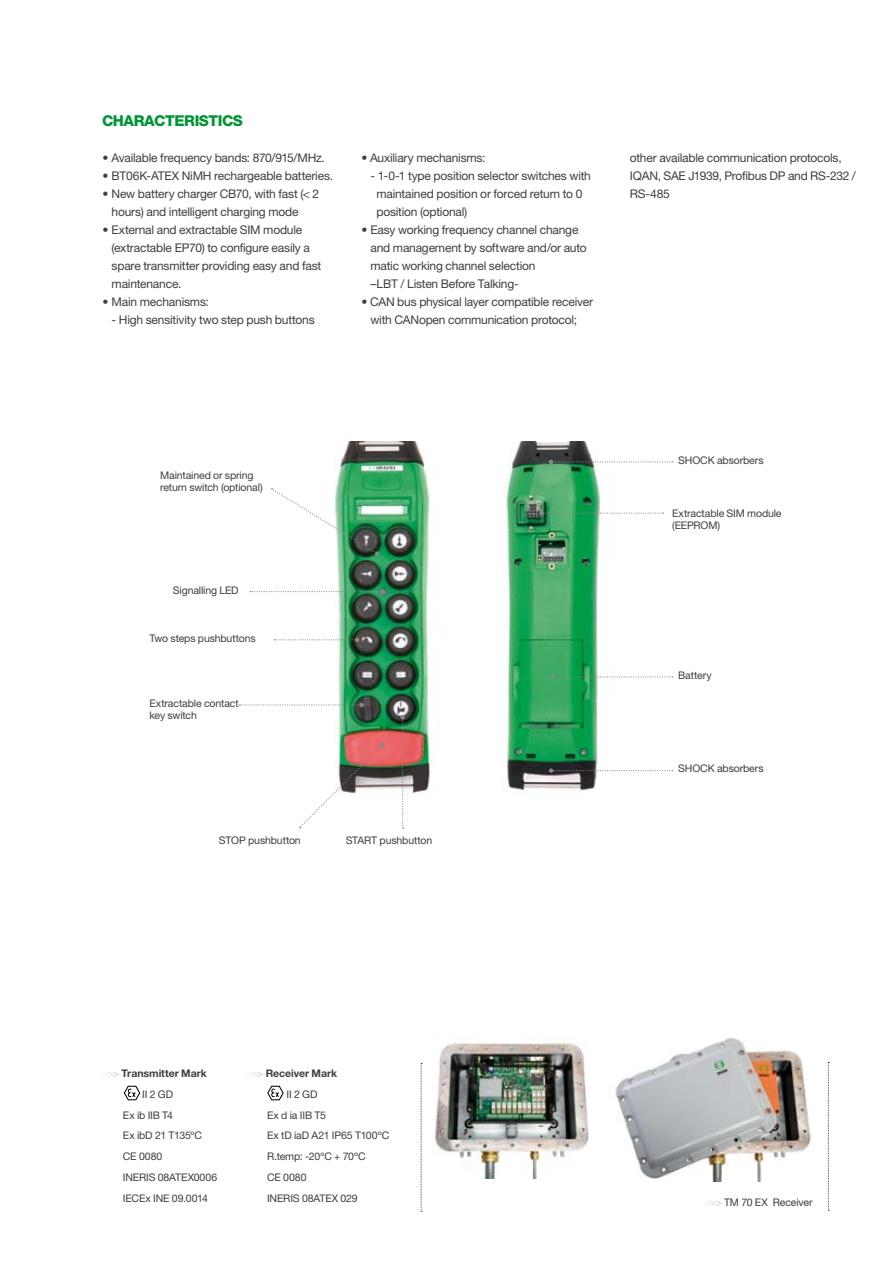
<style>
.page{position:relative;width:893px;height:1263px;background:#fff}
.page>*{position:absolute;margin:0;border:0;box-sizing:border-box;transform-origin:0 0}
.t1{font:800 15px "Helvetica Neue LT Std";letter-spacing:-.03em;color:#009534}
.t2{font:12px/18px "Helvetica Neue LT Std";letter-spacing:-.015em;color:#3e3d40}
.t3{font:10.5px/12px "Helvetica Neue LT Std";letter-spacing:-.01em;color:#3e3d40}
.t4{font:700 10.5px "Helvetica Neue LT Std";letter-spacing:-.005em;color:#3e3d40}
.s1{font-weight:400;color:#eceded}
.s2{font-weight:400;color:#d7d8d9}
.s3{font-weight:400;color:#c6c7c8}
.s4{color:#eceded}
.s5{color:#d7d8d9}
.s6{color:#c6c7c8}
</style>
<div class="page">
<img style="left:273px;top:441px;width:158px;height:353px">
<img style="left:506px;top:441px;width:95px;height:350px">
<svg style="left:274px;top:638px;width:85px;height:4px"></svg>
<svg style="left:239px;top:703px;width:125px;height:4px"></svg>
<svg style="left:299px;top:743px;width:86px;height:85px"></svg>
<svg style="left:549px;top:460px;width:124px;height:4px"></svg>
<svg style="left:549px;top:768px;width:124px;height:5px"></svg>
<svg style="left:551px;top:675px;width:122px;height:4px"></svg>
<svg style="left:250px;top:589px;width:135px;height:5px"></svg>
<img style="left:271px;top:488px;width:109px;height:68px">
<svg style="left:400px;top:715px;width:5px;height:113px"></svg>
<img style="left:615px;top:1037px;width:196px;height:144px">
<img style="left:420px;top:1043px;width:169px;height:136px">
<svg style="left:828px;top:1062px;width:1px;height:149px"></svg>
<svg style="left:421px;top:1063px;width:1px;height:149px"></svg>
<svg style="left:539px;top:511px;width:124px;height:4px"></svg>
<svg style="left:123px;top:1085px;width:18px;height:16px"></svg>
<svg style="left:267px;top:1085px;width:17px;height:16px"></svg>
<p class="t1" style="left:102px;top:112px;width:142px">CHARACTERISTICS</p>
<p class="t2" style="left:103px;top:149px;width:224px">• Available frequency bands: 870/915/MHz.</p>
<p class="t2" style="left:103px;top:167px;width:232px">• BT06K-ATEX NiMH rechargeable batteries.</p>
<p class="t2" style="left:112px;top:185px;width:209px;text-indent:-9px">• New battery charger CB70, with fast (&lt; 2 hours) and intelligent charging mode</p>
<p class="t2" style="left:112px;top:221px;width:211px;text-indent:-9px">• External and extractable SIM module (extractable EP70) to configure easily a spare transmitter providing easy and fast maintenance.</p>
<p class="t2" style="left:103px;top:293px;width:108px">• Main mechanisms:</p>
<p class="t2" style="left:112px;top:311px;width:205px">- High sensitivity two step push buttons</p>
<p class="t2" style="left:361px;top:149px;width:126px">• Auxiliary mechanisms:</p>
<p class="t2" style="left:376px;top:167px;width:216px;text-indent:-6px">- 1-0-1 type position selector switches with maintained position or forced return to 0 position (optional)</p>
<p class="t2" style="left:370px;top:221px;width:218px;text-indent:-9px">• Easy working frequency channel change and management by software and/or auto matic working channel selection<br>–LBT / Listen Before Talking-</p>
<p class="t2" style="left:361px;top:293px;width:233px;text-align:center">• CAN bus physical layer compatible receiver with CANopen communication protocol;</p>
<p class="t2" style="left:630px;top:149px;width:228px">other available communication protocols,<br>IQAN, SAE J1939, Profibus DP and RS-232 /<br>RS-485</p>
<p class="t3" style="left:160px;top:469px;width:104px">Maintained or spring return switch (optional)</p>
<p class="t3" style="left:173px;top:584px;width:67px">Signalling LED</p>
<p class="t3" style="left:150px;top:632px;width:108px">Two steps pushbuttons</p>
<p class="t3" style="left:150px;top:697px;width:91px">Extractable contact key switch</p>
<p class="t3" style="left:219px;top:834px;width:83px">STOP pushbutton</p>
<p class="t3" style="left:346px;top:834px;width:88px">START pushbutton</p>
<p class="t3" style="left:678px;top:454px;width:87px">SHOCK absorbers</p>
<p class="t3" style="left:672px;top:507px;width:111px">Extractable SIM module (EEPROM)</p>
<p class="t3" style="left:678px;top:669px;width:35px">Battery</p>
<p class="t3" style="left:678px;top:762px;width:87px">SHOCK absorbers</p>
<p class="t4" style="left:102px;top:1067px;width:106px"><span class="s1">&gt;</span><span class="s2">&gt;</span><span class="s3">&gt;</span> Transmitter Mark</p>
<p class="t3" style="left:142px;top:1088px;width:32px">II 2 GD</p>
<p class="t3" style="left:123px;top:1109px;width:52px">Ex ib IIB T4</p>
<p class="t3" style="left:123px;top:1129px;width:81px">Ex ibD 21 T135ºC</p>
<p class="t3" style="left:123px;top:1150px;width:41px">CE 0080</p>
<p class="t3" style="left:123px;top:1171px;width:96px">INERIS 08ATEX0006</p>
<p class="t3" style="left:123px;top:1192px;width:87px">IECEx INE 09.0014</p>
<p class="t4" style="left:246px;top:1067px;width:92px"><span class="s1">&gt;</span><span class="s2">&gt;</span><span class="s3">&gt;</span> Receiver Mark</p>
<p class="t3" style="left:286px;top:1088px;width:32px">II 2 GD</p>
<p class="t3" style="left:267px;top:1109px;width:60px">Ex d ia IIB T5</p>
<p class="t3" style="left:267px;top:1129px;width:124px">Ex tD iaD A21 IP65 T100ºC</p>
<p class="t3" style="left:267px;top:1150px;width:100px">R.temp: -20ºC + 70ºC</p>
<p class="t3" style="left:267px;top:1171px;width:41px">CE 0080</p>
<p class="t3" style="left:267px;top:1192px;width:92px">INERIS 08ATEX 029</p>
<p class="t3" style="left:704px;top:1196px;width:110px"><span class="s4">&gt;</span><span class="s5">&gt;</span><span class="s6">&gt;</span> TM 70 EX Receiver</p>
</div>
